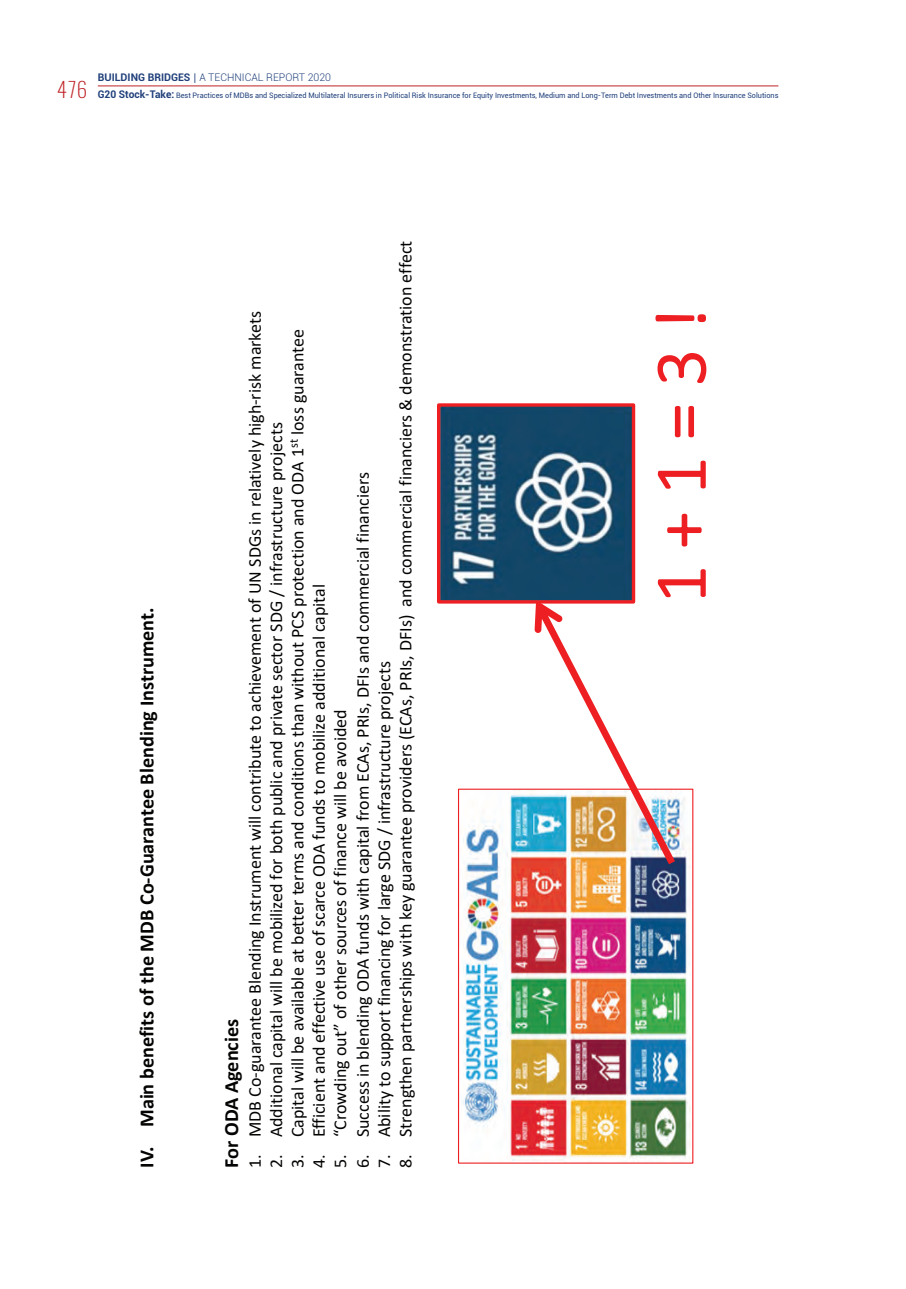
<style>
.page{position:relative;width:906px;height:1289px;background:#fff}
.page>*{position:absolute;margin:0;border:0;box-sizing:border-box;transform-origin:0 0}
.t1{font:300 72.75px "Calibri";color:#ee1f23}
.t2{font:700 20.25px "Calibri";color:#040503}
.t3{font:18px "Calibri";color:#040503}
.t4{font:300 10.5px "Roboto";color:#1f3f7b}
.t5{font:7.5px "Roboto";color:#1f3f7b}
.s1{font-weight:700}
.s2{font-size:13.5px}
.s3{font-family:"Oswald";font-weight:200;font-size:21px;color:#be2125}
.s4{font-weight:700;font-size:10.5px}
</style>
<div class="page">
<hr style="left:98px;top:86px;width:680px;height:1px;background:#be2125">
<img style="left:463px;top:790px;width:228px;height:371px">
<div style="left:458px;top:788px;width:235px;height:375px;border:1px solid #ee1f23"></div>
<img style="left:441px;top:407px;width:190px;height:192px">
<div style="left:437px;top:403px;width:198px;height:200px;border:3px solid #ee1f23"></div>
<svg style="left:534px;top:568px;width:172px;height:296px"></svg>
<svg style="left:667px;top:513px;width:35px;height:34px"></svg>
<svg style="left:657px;top:460px;width:49px;height:29px"></svg>
<svg style="left:657px;top:353px;width:50px;height:85px"></svg>
<svg style="left:655px;top:314px;width:51px;height:9px"></svg>
<p class="t4" style="left:98px;top:70px;width:235px"><span class="s1">BUILDING BRIDGES</span> <span class="s2">I</span> A TECHNICAL REPORT 2020</p>
<p class="t5" style="left:57px;top:90px;width:723px"><span class="s3">476</span> <span class="s4">G20 Stock-Take:</span> Best Practices of MDBs and Specialized Multilateral Insurers in Political Risk Insurance for Equity Investments, Medium and Long-Term Debt Investments and Other Insurance Solutions</p>
<p class="t2" style="left:132px;top:1167px;width:561px;rotate:-90deg">IV. Main benefits of the MDB Co-Guarantee Blending Instrument.</p>
<p class="t3" style="left:393px;top:1167px;width:928px;rotate:-90deg">8. Strengthen partnerships with key guarantee providers (ECAs, PRIs, DFIs) and commercial financiers &amp; demonstration effect</p>
<p class="t3" style="left:242px;top:1167px;width:858px;rotate:-90deg">1. MDB Co-guarantee Blending Instrument will contribute to achievement of UN SDGs in relatively high-risk markets</p>
<p class="t3" style="left:285px;top:1167px;width:840px;rotate:-90deg">3. Capital will be available at better terms and conditions than without PCS protection and ODA 1<sup>st</sup> loss guarantee</p>
<p class="t3" style="left:264px;top:1167px;width:747px;rotate:-90deg">2. Additional capital will be mobilized for both public and private sector SDG / infrastructure projects</p>
<p class="t3" style="left:350px;top:1167px;width:697px;rotate:-90deg">6. Success in blending ODA funds with capital from ECAs, PRIs, DFIs and commercial financiers</p>
<p class="t3" style="left:306px;top:1167px;width:585px;rotate:-90deg">4. Efficient and effective use of scarce ODA funds to mobilize additional capital</p>
<p class="t3" style="left:372px;top:1167px;width:508px;rotate:-90deg">7. Ability to support financing for large SDG / infrastructure projects</p>
<p class="t3" style="left:328px;top:1167px;width:460px;rotate:-90deg">5. “Crowding out” of other sources of finance will be avoided</p>
<p class="t2" style="left:217px;top:1167px;width:150px;rotate:-90deg">For ODA Agencies</p>
<h1 class="t1" style="left:635px;top:603px;width:297px;rotate:-90deg">1 + 1 = 3 !</h1>
</div>
